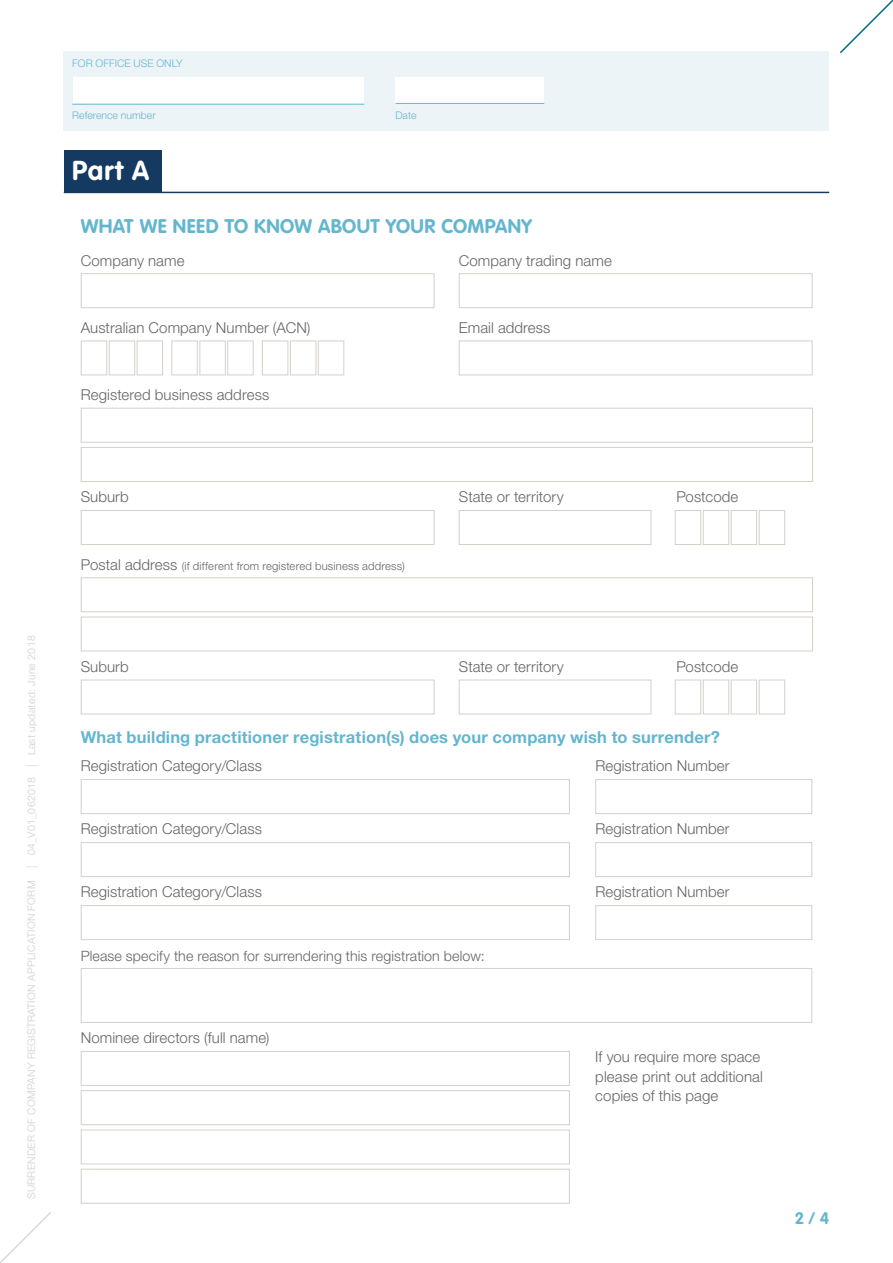
<style>
.page{position:relative;width:893px;height:1263px;background:#fff}
.page>*{position:absolute;margin:0;border:0;box-sizing:border-box;transform-origin:0 0}
.t1{font:700 27px "VAG Rounded";color:#fff}
.Heading_2__Light_Blu{font:700 19.5px "VAG Rounded";letter-spacing:.02em;color:#64b6cf}
.Heading__3{font:700 16.5px "Helvetica Neue LT Std";letter-spacing:.01em;color:#64b6cf}
.t2{font:700 16.5px "VAG Rounded";color:#64b6cf}
.Normal_body_copy{font:300 15px/19.5px "Helvetica Neue LT Std";letter-spacing:.005em;color:#636567}
.t3{font:300 14.25px "Helvetica Neue LT Std";letter-spacing:.01em;color:#636567}
.Normal_body_copy-2{font:300 11.25px "Helvetica Neue LT Std";letter-spacing:.015em;color:#636567}
.t4{font:300 10.5px "Helvetica Neue LT Std";letter-spacing:.025em;color:#d2cecb}
.t5{font:300 10.5px "Helvetica Neue LT Std";color:#64b6cf}
.s1{font-size:15px}
</style>
<div class="page">
<div style="left:64px;top:51px;width:765px;height:79px;background:#edf4f7"></div>
<div style="left:81px;top:273px;width:353px;height:35px;border:1px solid #d5d0ca"></div>
<div style="left:459px;top:273px;width:353px;height:35px;border:1px solid #d5d0ca"></div>
<div style="left:171px;top:341px;width:27px;height:34px;border:1px solid #d5d0ca"></div>
<div style="left:227px;top:341px;width:27px;height:34px;border:1px solid #d5d0ca"></div>
<div style="left:199px;top:341px;width:27px;height:34px;border:1px solid #d5d0ca"></div>
<div style="left:81px;top:341px;width:26px;height:34px;border:1px solid #d5d0ca"></div>
<div style="left:137px;top:341px;width:26px;height:34px;border:1px solid #d5d0ca"></div>
<div style="left:109px;top:341px;width:26px;height:34px;border:1px solid #d5d0ca"></div>
<div style="left:262px;top:341px;width:26px;height:34px;border:1px solid #d5d0ca"></div>
<div style="left:318px;top:341px;width:26px;height:34px;border:1px solid #d5d0ca"></div>
<div style="left:290px;top:341px;width:26px;height:34px;border:1px solid #d5d0ca"></div>
<div style="left:459px;top:341px;width:353px;height:34px;border:1px solid #d5d0ca"></div>
<div style="left:81px;top:408px;width:732px;height:35px;border:1px solid #d5d0ca"></div>
<div style="left:81px;top:447px;width:732px;height:35px;border:1px solid #d5d0ca"></div>
<div style="left:81px;top:510px;width:353px;height:35px;border:1px solid #d5d0ca"></div>
<div style="left:459px;top:510px;width:192px;height:35px;border:1px solid #d5d0ca"></div>
<div style="left:675px;top:510px;width:26px;height:35px;border:1px solid #d5d0ca"></div>
<div style="left:731px;top:510px;width:26px;height:35px;border:1px solid #d5d0ca"></div>
<div style="left:703px;top:510px;width:26px;height:35px;border:1px solid #d5d0ca"></div>
<div style="left:759px;top:510px;width:26px;height:35px;border:1px solid #d5d0ca"></div>
<div style="left:81px;top:577px;width:732px;height:35px;border:1px solid #d5d0ca"></div>
<div style="left:81px;top:617px;width:732px;height:34px;border:1px solid #d5d0ca"></div>
<div style="left:81px;top:680px;width:353px;height:34px;border:1px solid #d5d0ca"></div>
<div style="left:459px;top:680px;width:192px;height:34px;border:1px solid #d5d0ca"></div>
<div style="left:675px;top:680px;width:26px;height:34px;border:1px solid #d5d0ca"></div>
<div style="left:731px;top:680px;width:26px;height:34px;border:1px solid #d5d0ca"></div>
<div style="left:703px;top:680px;width:26px;height:34px;border:1px solid #d5d0ca"></div>
<div style="left:759px;top:680px;width:26px;height:34px;border:1px solid #d5d0ca"></div>
<div style="left:81px;top:779px;width:489px;height:35px;border:1px solid #d5d0ca"></div>
<div style="left:595px;top:779px;width:217px;height:35px;border:1px solid #d5d0ca"></div>
<div style="left:81px;top:842px;width:489px;height:35px;border:1px solid #d5d0ca"></div>
<div style="left:595px;top:842px;width:217px;height:35px;border:1px solid #d5d0ca"></div>
<div style="left:81px;top:905px;width:489px;height:35px;border:1px solid #d5d0ca"></div>
<div style="left:595px;top:905px;width:217px;height:35px;border:1px solid #d5d0ca"></div>
<div style="left:81px;top:968px;width:731px;height:55px;border:1px solid #d5d0ca"></div>
<div style="left:81px;top:1051px;width:489px;height:35px;border:1px solid #d5d0ca"></div>
<div style="left:81px;top:1090px;width:489px;height:35px;border:1px solid #d5d0ca"></div>
<div style="left:81px;top:1129px;width:489px;height:35px;border:1px solid #d5d0ca"></div>
<div style="left:81px;top:1169px;width:489px;height:34px;border:1px solid #d5d0ca"></div>
<div style="left:64px;top:150px;width:98px;height:42px;background:#143a62"></div>
<hr style="left:64px;top:192px;width:765px;height:1px;background:#143a62">
<div style="left:73px;top:77px;width:291px;height:26px;background:#fff"></div>
<div style="left:395px;top:77px;width:149px;height:26px;background:#fff"></div>
<hr style="left:72px;top:104px;width:292px;height:1px;background:#64b6cf">
<hr style="left:395px;top:103px;width:149px;height:1px;background:#64b6cf">
<svg style="left:840px;top:0;width:53px;height:54px"></svg>
<svg style="left:0;top:1212px;width:51px;height:51px"></svg>
<p class="t4" style="left:25px;top:1199px;width:565px;rotate:-90deg">SURRENDER OF COMPANY REGISTRATION APPLICATION FORM | 04_V01_062018 | Last updated: June 2018</p>
<p class="t5" style="left:72px;top:57px;width:112px">FOR OFFICE USE ONLY</p>
<p class="t5" style="left:72px;top:109px;width:85px">Reference number</p>
<p class="t5" style="left:395px;top:109px;width:23px">Date</p>
<p class="t1" style="left:72px;top:154px;width:78px">Part A</p>
<p class="Heading_2__Light_Blu" style="left:81px;top:215px;width:453px">WHAT WE NEED TO KNOW ABOUT YOUR COMPANY</p>
<p class="Normal_body_copy" style="left:81px;top:250px;width:105px">Company name</p>
<p class="Normal_body_copy" style="left:459px;top:250px;width:154px">Company trading name</p>
<p class="Normal_body_copy" style="left:81px;top:317px;width:231px">Australian Company Number (ACN)</p>
<p class="Normal_body_copy" style="left:459px;top:317px;width:93px">Email address</p>
<p class="Normal_body_copy" style="left:81px;top:385px;width:190px">Registered business address</p>
<p class="Normal_body_copy" style="left:81px;top:487px;width:50px">Suburb</p>
<p class="Normal_body_copy" style="left:459px;top:487px;width:106px">State or territory</p>
<p class="Normal_body_copy" style="left:676px;top:487px;width:63px">Postcode</p>
<p class="Normal_body_copy-2" style="left:81px;top:559px;width:326px"><span class="s1">Postal address</span> (if different from registered business address)</p>
<p class="Normal_body_copy" style="left:81px;top:656px;width:50px">Suburb</p>
<p class="Normal_body_copy" style="left:459px;top:656px;width:106px">State or territory</p>
<p class="Normal_body_copy" style="left:676px;top:656px;width:63px">Postcode</p>
<p class="Heading__3" style="left:81px;top:727px;width:641px">What building practitioner registration(s) does your company wish to surrender?</p>
<p class="Normal_body_copy" style="left:81px;top:756px;width:183px">Registration Category/Class</p>
<p class="Normal_body_copy" style="left:595px;top:756px;width:136px">Registration Number</p>
<p class="Normal_body_copy" style="left:81px;top:819px;width:183px">Registration Category/Class</p>
<p class="Normal_body_copy" style="left:595px;top:819px;width:136px">Registration Number</p>
<p class="Normal_body_copy" style="left:81px;top:882px;width:183px">Registration Category/Class</p>
<p class="Normal_body_copy" style="left:595px;top:882px;width:136px">Registration Number</p>
<p class="t3" style="left:81px;top:947px;width:406px">Please specify the reason for surrendering this registration below:</p>
<p class="Normal_body_copy" style="left:81px;top:1028px;width:190px">Nominee directors (full name)</p>
<p class="Normal_body_copy" style="left:595px;top:1047px;width:169px">If you require more space please print out additional copies of this page</p>
<p class="t2" style="left:795px;top:1209px;width:36px">2 / 4</p>
</div>
